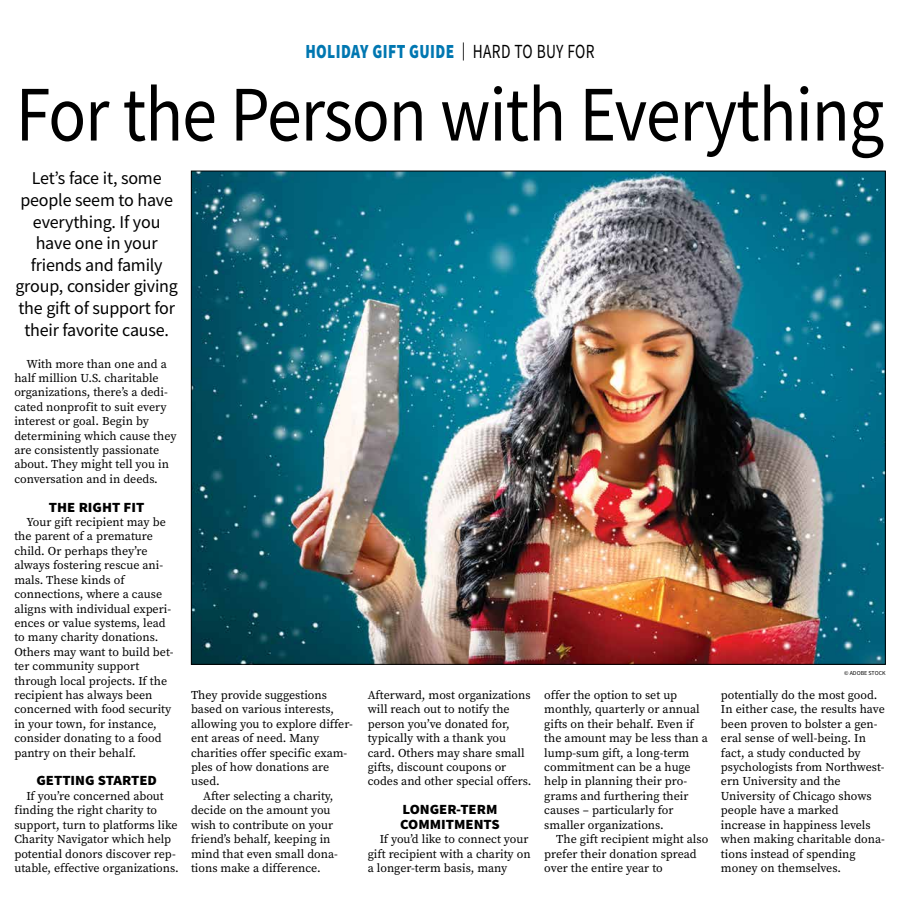
<style>
.page{position:relative;width:900px;height:908px;background:#fff}
.page>*{position:absolute;margin:0;border:0;box-sizing:border-box;transform-origin:0 0}
.t1{font:78.7px "Source Sans Pro";letter-spacing:-.015em;color:#000;scale:.89 1}
.t2{font:900 20px "Source Sans Pro";letter-spacing:.025em;color:#0077b1;scale:.77 1}
.t3{font:18px/21.6px "Source Sans Pro";letter-spacing:-.01em;color:#000;text-align:center}
.t4{font:900 14px/14.4px "Source Sans Pro";color:#000;scale:1.05 1}
.t5{font:12px/14.4px "Source Serif Pro";color:#000}
.t6{font:6px "Source Sans Pro";color:#000}
.s1{font-weight:400;font-size:18px;color:#000}
.s2{font-weight:400;color:#000}
</style>
<div class="page">
<img style="left:193px;top:173px;width:691px;height:489px">
<h2 class="t2" style="left:305px;top:38px;width:377px">HOLIDAY GIFT GUIDE <span class="s1">|</span> <span class="s2">HARD TO BUY FOR</span></h2>
<h1 class="t1" style="left:16px;top:64px;width:977px">For the Person with Everything</h1>
<h3 class="t3" style="left:15px;top:167px;width:164px">Let’s face it, some people seem to have everything. If you have one in your friends and family group, consider giving the gift of support for their favorite cause.</h3>
<p class="t5" style="left:14px;top:356px;width:164px;text-indent:12px">With more than one and a half million U.S. charitable organizations, there’s a dedi&shy;cated nonprofit to suit every interest or goal. Begin by determining which cause they are consistently passionate about. They might tell you in conversation and in deeds.</p>
<p class="t4" style="left:49px;top:499px;width:92px">THE RIGHT FIT</p>
<p class="t5" style="left:14px;top:514px;width:161px;text-indent:12px">Your gift recipient may be the parent of a premature child. Or perhaps they’re always fostering rescue ani&shy;mals. These kinds of connections, where a cause aligns with individual experi&shy;ences or value systems, lead to many charity donations.<br>Others may want to build bet&shy;ter community support through local projects. If the recipient has always been concerned with food security in your town, for instance, consider donating to a food pantry on their behalf.</p>
<p class="t4" style="left:36px;top:773px;width:116px">GETTING STARTED</p>
<p class="t5" style="left:14px;top:788px;width:166px;text-indent:12px">If you’re concerned about finding the right charity to support, turn to platforms like<br>Charity Navigator which help potential donors discover rep&shy;utable, effective organizations.</p>
<p class="t5" style="left:191px;top:687px;width:138px">They provide suggestions</p>
<p class="t5" style="left:191px;top:702px;width:145px">based on various interests,</p>
<p class="t5" style="left:191px;top:716px;width:163px">allowing you to explore differ-</p>
<p class="t5" style="left:191px;top:730px;width:130px">ent areas of need. Many</p>
<p class="t5" style="left:191px;top:745px;width:158px">charities offer specific exam-</p>
<p class="t5" style="left:191px;top:759px;width:140px">ples of how donations are</p>
<p class="t5" style="left:191px;top:774px;width:30px">used.</p>
<p class="t5" style="left:203px;top:788px;width:132px">After selecting a charity,</p>
<p class="t5" style="left:191px;top:802px;width:141px">decide on the amount you</p>
<p class="t5" style="left:191px;top:817px;width:144px">wish to contribute on your</p>
<p class="t5" style="left:191px;top:831px;width:141px">friend’s behalf, keeping in</p>
<p class="t5" style="left:191px;top:846px;width:148px">mind that even small dona-</p>
<p class="t5" style="left:191px;top:860px;width:131px">tions make a difference.</p>
<p class="t5" style="left:368px;top:687px;width:165px">Afterward, most organizations will reach out to notify the person you’ve donated for, typically with a thank you card. Others may share small gifts, discount coupons or codes and other special offers.</p>
<p class="t4" style="left:400px;top:802px;width:96px">LONGER-TERM<br>COMMITMENTS</p>
<p class="t5" style="left:368px;top:831px;width:164px;text-indent:12px">If you’d like to connect your gift recipient with a charity on a longer-term basis, many</p>
<p class="t5" style="left:544px;top:687px;width:165px">offer the option to set up monthly, quarterly or annual gifts on their behalf. Even if the amount may be less than a lump-sum gift, a long-term commitment can be a huge help in planning their pro&shy;grams and furthering their causes – particularly for smaller organizations.</p>
<p class="t5" style="left:544px;top:831px;width:166px;text-indent:12px">The gift recipient might also prefer their donation spread over the entire year to</p>
<p class="t6" style="left:844px;top:669px;width:43px">© ADOBE STOCK</p>
<p class="t5" style="left:721px;top:687px;width:165px">potentially do the most good.<br>In either case, the results have been proven to bolster a gen&shy;eral sense of well-being. In fact, a study conducted by psychologists from Northwest&shy;ern University and the<br>University of Chicago shows people have a marked increase in happiness levels when making charitable dona&shy;tions instead of spending money on themselves.</p>
</div>
